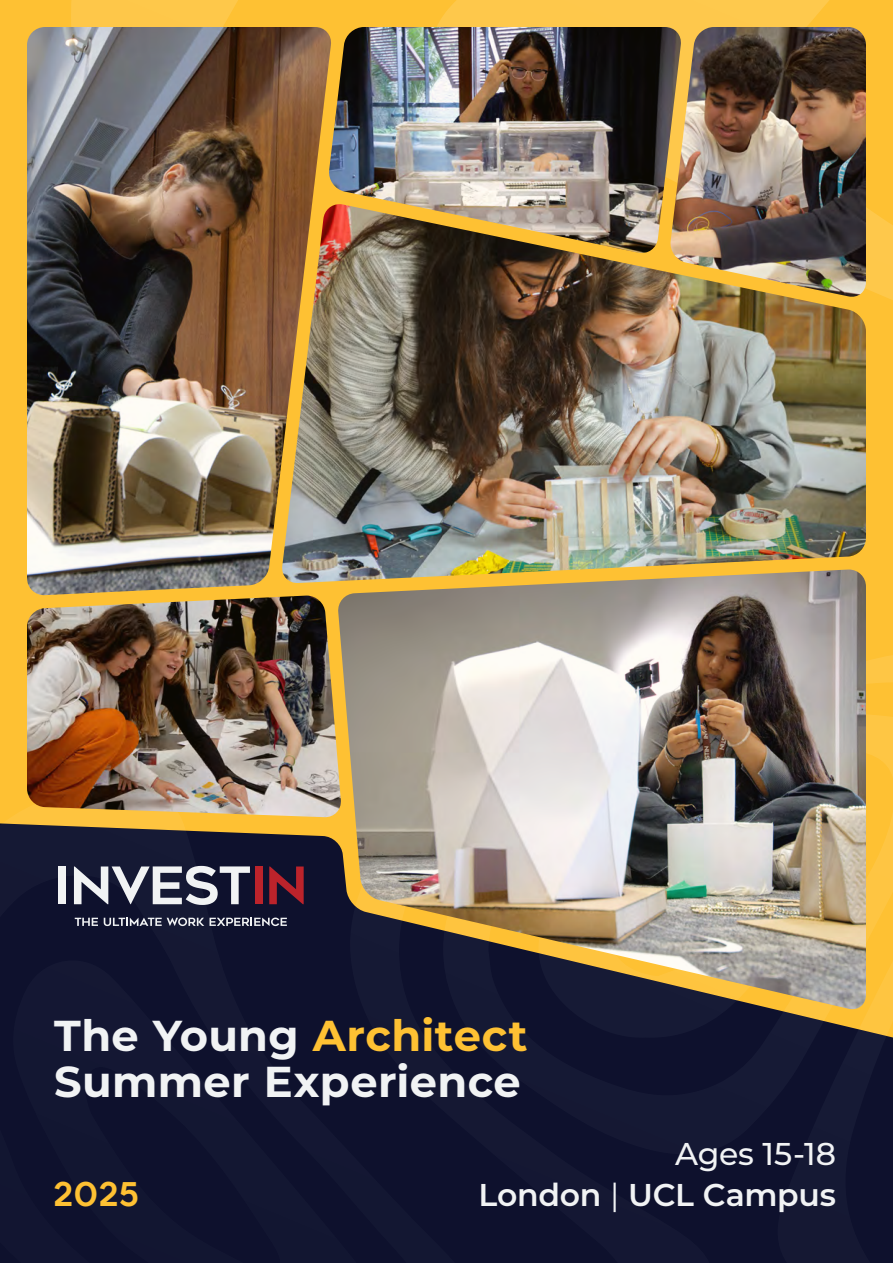
<style>
.page{position:relative;width:893px;height:1263px;background:#fec133}
.page>*{position:absolute;margin:0;border:0;box-sizing:border-box;transform-origin:0 0}
.t1{font:700 43.2px/45.9px "Montserrat";letter-spacing:.01em;color:#f1f3f4}
.t2{font:32.55px "Geometos";color:#fec133}
.t3{font:600 31.5px "Montserrat";letter-spacing:-.01em;color:#f1f3f4}
.t4{font:500 31.5px "Montserrat";letter-spacing:-.005em;color:#f1f3f4}
.s1{color:#fec133}
.s2{font-weight:400}
</style>
<div class="page">
<svg style="left:866px;top:207px;width:27px;height:93px;fill:#fec84a"></svg>
<svg style="left:71px;top:0;width:758px;height:27px;fill:#fec84a"></svg>
<div style="left:0;top:823px;width:893px;height:440px;background:#0e112d"></div>
<svg style="left:443px;top:823px;width:450px;height:331px;fill:#151833"></svg>
<div style="left:13px;top:960px;width:371px;height:303px;background:#0e112d"></div>
<svg style="left:538px;top:1011px;width:303px;height:28px;fill:#161a33"></svg>
<div style="left:255px;top:866px;width:7px;height:38px;background:#bc232b"></div>
<svg style="left:269px;top:866px;width:35px;height:38px"></svg>
<div style="left:58px;top:866px;width:8px;height:38px;background:#f1f3f4"></div>
<svg style="left:74px;top:866px;width:176px;height:39px"></svg>
<svg style="left:75px;top:918px;width:23px;height:8px"></svg>
<svg style="left:104px;top:917px;width:100px;height:9px"></svg>
<svg style="left:210px;top:917px;width:77px;height:9px"></svg>
<img style="left:337px;top:583px;width:529px;height:428px">
<img style="left:27px;top:595px;width:315px;height:222px">
<img style="left:332px;top:255px;width:534px;height:328px">
<img style="left:669px;top:27px;width:197px;height:271px">
<img style="left:332px;top:27px;width:350px;height:228px">
<img style="left:27px;top:27px;width:305px;height:569px">
<p class="t1" style="left:54px;top:1010px;width:475px">The Young <span class="s1">Architect<br></span>Summer Experience</p>
<p class="t4" style="left:675px;top:1131px;width:162px">Ages 15-18</p>
<p class="t2" style="left:53px;top:1176px;width:88px">2025</p>
<p class="t3" style="left:478px;top:1172px;width:359px">London <span class="s2">|</span> UCL Campus</p>
</div>
